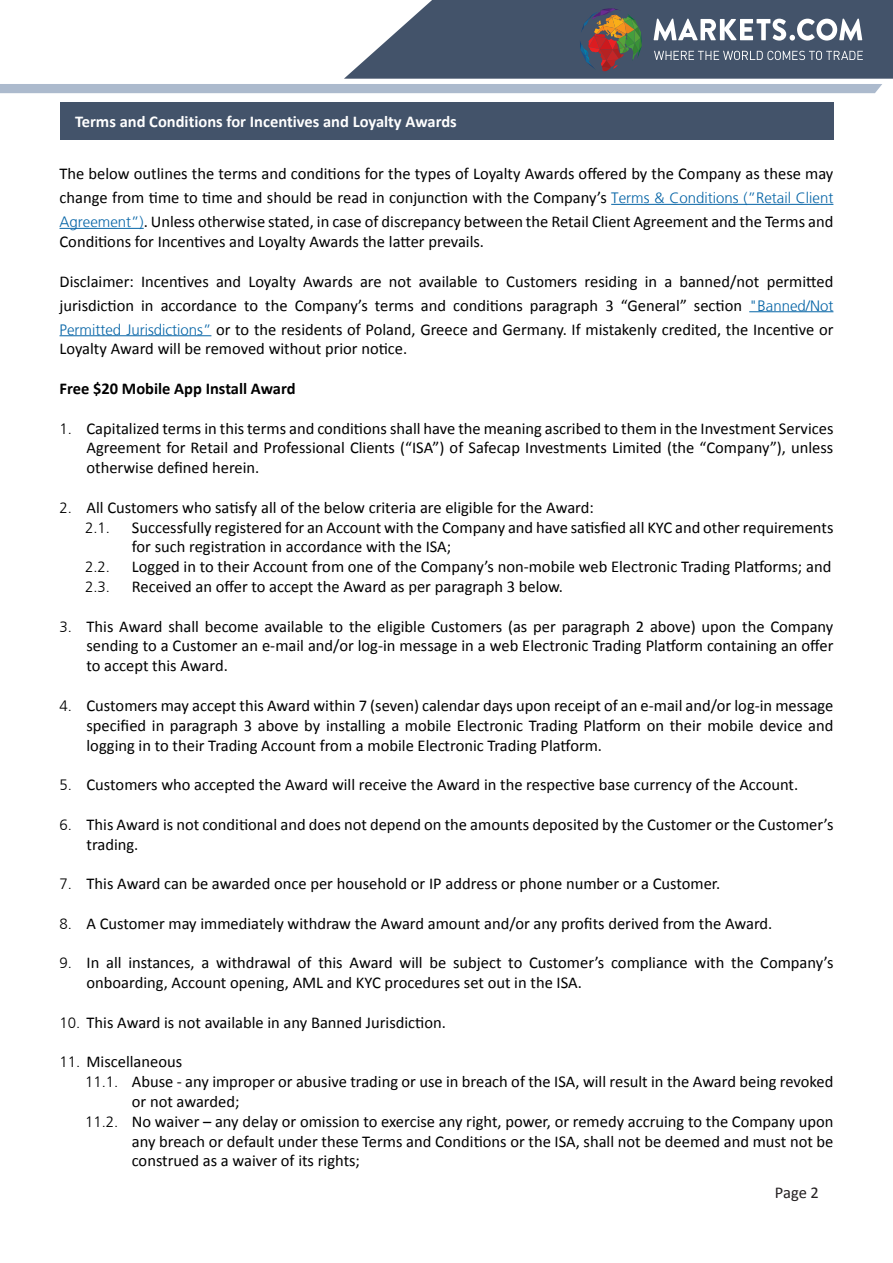
<style>
.page{position:relative;width:893px;height:1263px;background:#fff}
.page>*{position:absolute;margin:0;border:0;box-sizing:border-box;transform-origin:0 0}
.bg-text{font:16.5px/24px "Calibri";color:#000}
.t1{font:700 16.5px "Calibri";color:#fff}
.bg-text-2{font:700 16.5px "Calibri";color:#000}
.bg-text-3{font:16.5px "Calibri";color:#231f20}
.t2{font:300 15px "Frutiger LT";color:#000}
.s1{font-family:"Frutiger LT";font-weight:300;font-size:15px;color:#0564a6}
.s2{font-family:"Frutiger LT";font-weight:300;font-size:15px}
</style>
<div class="page">
<svg style="left:0;top:0;width:893px;height:93px"></svg>
<hr style="left:611px;top:204px;width:222px;height:1px;background:#0564a6">
<hr style="left:60px;top:228px;width:84px;height:1px;background:#0564a6">
<hr style="left:749px;top:311px;width:84px;height:1px;background:#0564a6">
<hr style="left:60px;top:335px;width:151px;height:1px;background:#0564a6">
<div style="left:60px;top:102px;width:773px;height:38px;background:#43536a"></div>
<p class="t1" style="left:75px;top:111px;width:383px">Terms and Conditions for Incentives and Loyalty Awards</p>
<p class="bg-text" style="left:60px;top:161px;width:775px;text-align:justify">The below outlines the terms and conditions for the types of Loyalty Awards offered by the Company as these may change from time to time and should be read in conjunction with the Company s’ <span class="s1">Terms &amp; Conditions (”Retail Client Agreement”)</span>. Unless otherwise stated in, case of discrepancy between the Retail Client Agreement and the Terms and</p>
<p class="bg-text" style="left:60px;top:229px;width:426px">Conditions for Incentives and Loyalty Awards the latter prevails.</p>
<p class="bg-text" style="left:60px;top:268px;width:775px;text-align:justify">Disclaimer: Incentives and Loyalty Awards are not available to Customers residing in a banned/not permitted jurisdiction in accordance to the Company s’ terms and conditions paragraph 3 “General” section <span class="s1">"Banned/Not Permitted Jurisdictions”</span> or to the residents of Poland, Greece and Germany If. mistakenly credited, the Incentive or</p>
<p class="bg-text" style="left:60px;top:336px;width:349px">Loyalty Award will be removed without prior notice.</p>
<p class="bg-text-2" style="left:60px;top:378px;width:238px">Free $20 Mobile App Install Award</p>
<p class="bg-text" style="left:87px;top:415px;width:748px">Capitalized terms in this terms and conditions shall have the meaning ascribed to them in the Investment Services</p>
<p class="t2" style="left:60px;top:420px;width:14px">1.</p>
<p class="t2" style="left:60px;top:499px;width:14px">2.</p>
<p class="t2" style="left:60px;top:618px;width:14px">3.</p>
<p class="t2" style="left:60px;top:697px;width:14px">4.</p>
<p class="t2" style="left:60px;top:776px;width:14px">5.</p>
<p class="t2" style="left:60px;top:816px;width:14px">6.</p>
<p class="t2" style="left:60px;top:875px;width:14px">7.</p>
<p class="t2" style="left:60px;top:915px;width:14px">8.</p>
<p class="t2" style="left:60px;top:955px;width:14px">9.</p>
<p class="bg-text" style="left:87px;top:437px;width:748px;line-height:19.8px">Agreement for Retail and Professional Clients (“ISA”) of Safecap Investments Limited (the “Company”), unless otherwise defined herein.</p>
<p class="bg-text" style="left:87px;top:495px;width:509px">All Customers who satisfy all of the below criteria are eligible for the Award:</p>
<p class="t2" style="left:85px;top:519px;width:27px">2.1.</p>
<p class="t2" style="left:85px;top:559px;width:27px">2.2.</p>
<p class="bg-text" style="left:132px;top:514px;width:703px">Successfully registered for an Account with the Company and have satisfied all KYC and other requirements</p>
<p class="bg-text" style="left:132px;top:534px;width:321px">for such registration in accordance with the ISA;</p>
<p class="bg-text" style="left:132px;top:554px;width:701px">Logged in to their Account from one of the Company s’ non-mobile web Electronic Trading Platforms; and</p>
<p class="bg-text" style="left:132px;top:574px;width:433px">Received an offer to accept the Award as per paragraph 3 below.</p>
<p class="t2" style="left:85px;top:578px;width:27px">2.3.</p>
<p class="bg-text" style="left:87px;top:613px;width:748px">This Award shall become available to the eligible Customers (as per paragraph 2 above) upon the Company</p>
<p class="bg-text" style="left:87px;top:635px;width:748px;line-height:19.8px">sending to a Customer an -e mail and/or log i n- message in a web Electronic Trading Platform containing an offer to accept this Award.</p>
<p class="bg-text" style="left:87px;top:693px;width:748px">Customers may accept this Award within 7 (seven) calendar days upon receipt of an -e mail and/or log i n- message</p>
<p class="bg-text" style="left:87px;top:714px;width:748px;line-height:19.8px">specified in paragraph 3 above by installing a mobile Electronic Trading Platform on their mobile device and logging in to their Trading Account from a mobile Electronic Trading Platform.</p>
<p class="bg-text" style="left:87px;top:772px;width:713px">Customers who accepted the Award will receive the Award in the respective base currency of the Account.</p>
<p class="bg-text" style="left:87px;top:811px;width:748px">This Award is not conditional and does not depend on the amounts deposited by the Customer or the Customer s’</p>
<p class="bg-text" style="left:87px;top:831px;width:53px">trading.</p>
<p class="bg-text" style="left:87px;top:871px;width:635px">This Award can be awarded once per household or IP address or phone number or a Customer.</p>
<p class="bg-text" style="left:87px;top:910px;width:687px">A Customer may immediately withdraw the Award amount and/or any profits derived from the Award.</p>
<p class="bg-text" style="left:87px;top:950px;width:748px">In all instances a, withdrawal of this Award will be subject to Customer s’ compliance with the Company s’</p>
<p class="bg-text" style="left:87px;top:970px;width:497px">onboarding, Account opening, AML and KYC procedures set out in the ISA.</p>
<p class="bg-text" style="left:60px;top:1009px;width:388px"><span class="s2">10.</span> This Award is not available in any Banned Jurisdiction.</p>
<p class="bg-text" style="left:60px;top:1049px;width:124px"><span class="s2">11.</span> Miscellaneous</p>
<p class="bg-text" style="left:132px;top:1069px;width:703px">Abuse - any improper or abusive trading or use in breach of the ISA, will result in the Award being revoked</p>
<p class="t2" style="left:85px;top:1073px;width:35px">11.1.</p>
<p class="t2" style="left:85px;top:1113px;width:35px">11.2.</p>
<p class="bg-text" style="left:132px;top:1089px;width:109px">or not awarded;</p>
<p class="bg-text" style="left:132px;top:1108px;width:703px">No waiver – any delay or omission to exercise any right, power, or remedy accruing to the Company upon</p>
<p class="bg-text" style="left:132px;top:1130px;width:703px;line-height:19.8px">any breach or default under these Terms and Conditions or the ISA, shall not be deemed and must not be construed as a waiver of its rights;</p>
<p class="bg-text-3" style="left:775px;top:1183px;width:46px">Page 2</p>
</div>
